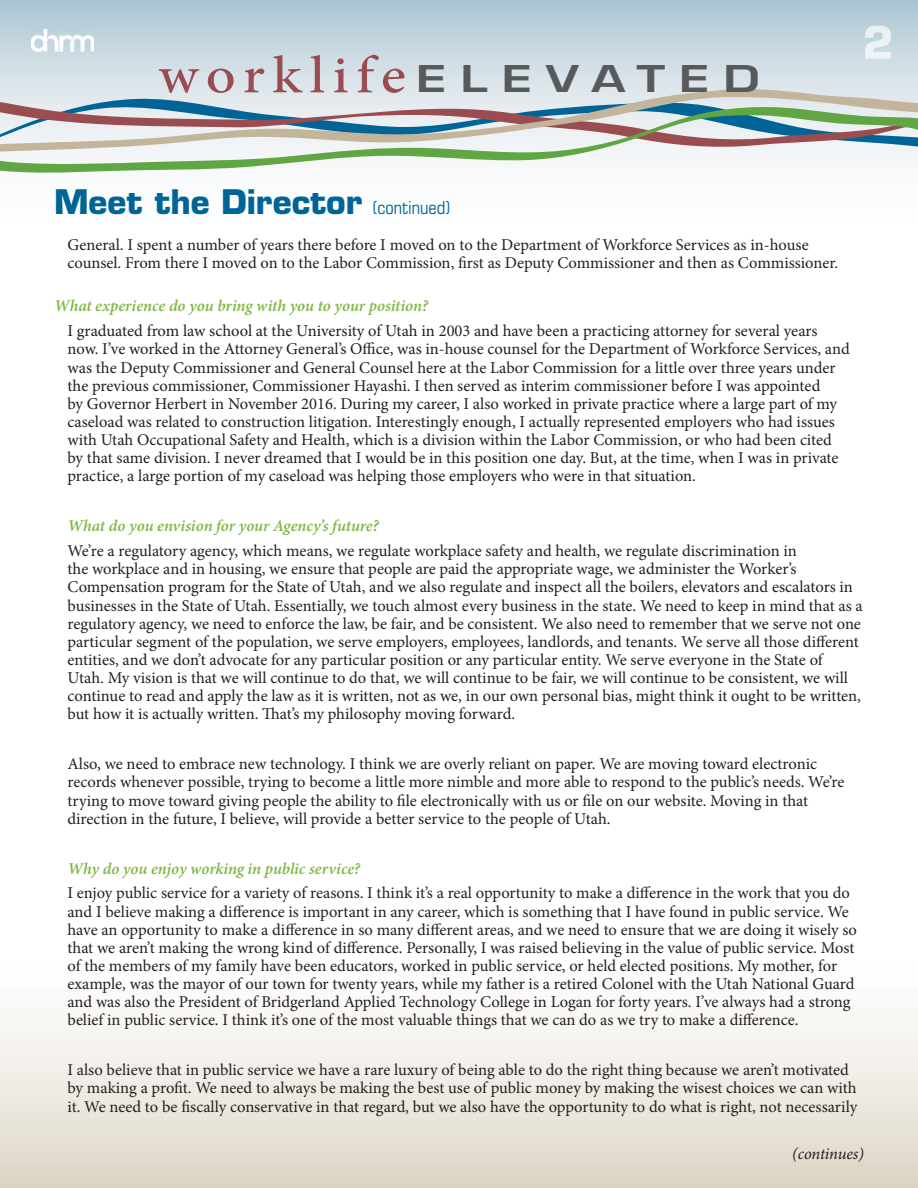
<style>
.page{position:relative;width:918px;height:1188px;background:#fff}
.page>*{position:absolute;margin:0;border:0;box-sizing:border-box;transform-origin:0 0}
.t1{font:500 52.8px "Minion Pro";letter-spacing:.13em;color:#9a4d50;scale:1.11 1}
.t2{font:700 33px "Eurostile LT Std";color:#006497}
.t3{font:16.5px/18.1px "Minion Pro";color:#231f20}
.t4{font:italic 600 16.5px "Minion Pro";color:#7fb842}
.t5{font:italic 16.5px "Minion Pro";letter-spacing:-.01em;color:#231f20}
.s1{font-family:"Eurostile LT Std";font-weight:600;font-size:36px;color:#58595b}
.s2{font-weight:400;font-stretch:condensed;font-size:18px}
</style>
<div class="page">
<svg style="left:0;top:0;width:918px;height:80px;background:#c1d4dd"></svg>
<div style="left:0;top:933px;width:918px;height:255px;background:linear-gradient(to bottom,#fff,#dfd7c9)"></div>
<div style="left:0;top:80px;width:918px;height:9px;background:#dce5ea"></div>
<svg style="left:0;top:89px;width:918px;height:16px;background:#d4dcde"></svg>
<svg style="left:0;top:105px;width:918px;height:68px"></svg>
<img style="left:31px;top:29px;width:63px;height:22px">
<svg style="left:865px;top:26px;width:26px;height:33px"></svg>
<h1 class="t1" style="left:158px;top:43px;width:543px">worklife<span class="s1">ELEVATED</span></h1>
<h2 class="t2" style="left:54px;top:183px;width:398px">Meet the Director <span class="s2">(continued)</span></h2>
<p class="t3" style="left:68px;top:237px;width:772px">General. I spent a number of years there before I moved on to the Department of Workforce Services as in-house counsel. From there I moved on to the Labor Commission, first as Deputy Commissioner and then as Commissioner.</p>
<p class="t4" style="left:54px;top:300px;width:376px">What experience do you bring with you to your position?</p>
<p class="t3" style="left:68px;top:323px;width:784px">I graduated from law school at the University of Utah in 2003 and have been a practicing attorney for several years now. I’ve worked in the Attorney General’s Office, was in-house counsel for the Department of Workforce Services, and was the Deputy Commissioner and General Counsel here at the Labor Commission for a little over three years under the previous commissioner, Commissioner Hayashi. I then served as interim commissioner before I was appointed<br>by Governor Herbert in November 2016. During my career, I also worked in private practice where a large part of my caseload was related to construction litigation. Interestingly enough, I actually represented employers who had issues with Utah Occupational Safety and Health, which is a division within the Labor Commission, or who had been cited by that same division. I never dreamed that I would be in this position one day. But, at the time, when I was in private practice, a large portion of my caseload was helping those employers who were in that situation.</p>
<p class="t4" style="left:68px;top:519px;width:313px">What do you envision for your Agency’s future?</p>
<p class="t3" style="left:68px;top:543px;width:797px">We’re a regulatory agency, which means, we regulate workplace safety and health, we regulate discrimination in<br>the workplace and in housing, we ensure that people are paid the appropriate wage, we administer the Worker’s Compensation program for the State of Utah, and we also regulate and inspect all the boilers, elevators and escalators in businesses in the State of Utah. Essentially, we touch almost every business in the state. We need to keep in mind that as a regulatory agency, we need to enforce the law, be fair, and be consistent. We also need to remember that we serve not one particular segment of the population, we serve employers, employees, landlords, and tenants. We serve all those different entities, and we don’t advocate for any particular position or any particular entity. We serve everyone in the State of Utah. My vision is that we will continue to do that, we will continue to be fair, we will continue to be consistent, we will continue to read and apply the law as it is written, not as we, in our own personal bias, might think it ought to be written, but how it is actually written. That’s my philosophy moving forward.</p>
<p class="t3" style="left:68px;top:756px;width:778px">Also, we need to embrace new technology. I think we are overly reliant on paper. We are moving toward electronic records whenever possible, trying to become a little more nimble and more able to respond to the public’s needs. We’re trying to move toward giving people the ability to file electronically with us or file on our website. Moving in that direction in the future, I believe, will provide a better service to the people of Utah.</p>
<p class="t4" style="left:68px;top:862px;width:294px">Why do you enjoy working in public service?</p>
<p class="t3" style="left:68px;top:885px;width:791px">I enjoy public service for a variety of reasons. I think it’s a real opportunity to make a difference in the work that you do and I believe making a difference is important in any career, which is something that I have found in public service. We have an opportunity to make a difference in so many different areas, and we need to ensure that we are doing it wisely so that we aren’t making the wrong kind of difference. Personally, I was raised believing in the value of public service. Most of the members of my family have been educators, worked in public service, or held elected positions. My mother, for example, was the mayor of our town for twenty years, while my father is a retired Colonel with the Utah National Guard and was also the President of Bridgerland Applied Technology College in Logan for forty years. I’ve always had a strong belief in public service. I think it’s one of the most valuable things that we can do as we try to make a difference.</p>
<p class="t3" style="left:68px;top:1062px;width:791px">I also believe that in public service we have a rare luxury of being able to do the right thing because we aren’t motivated by making a profit. We need to always be making the best use of public money by making the wisest choices we can with it. We need to be fiscally conservative in that regard, but we also have the opportunity to do what is right, not necessarily</p>
<p class="t5" style="left:792px;top:1144px;width:73px">(continues)</p>
</div>
